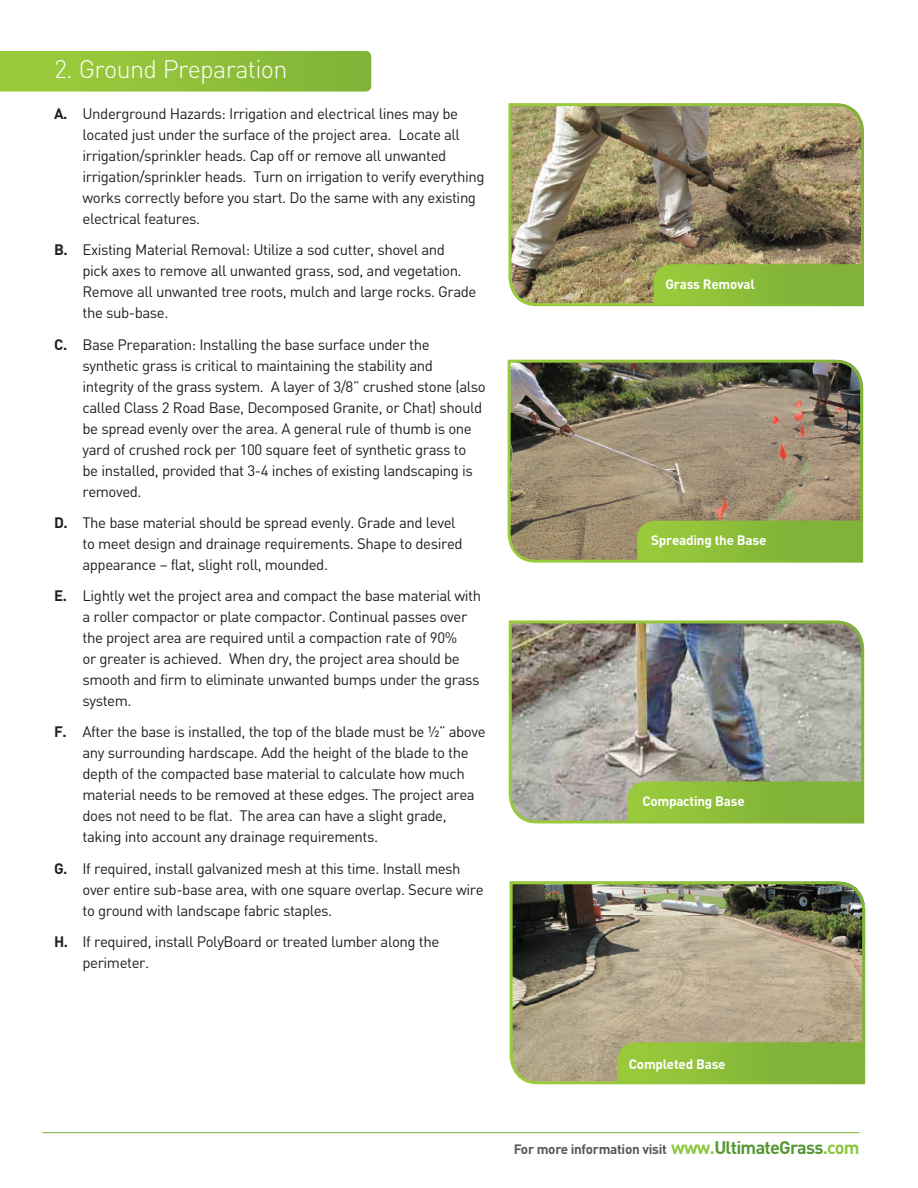
<style>
.page{position:relative;width:918px;height:1188px;background:#fff}
.page>*{position:absolute;margin:0;border:0;box-sizing:border-box;transform-origin:0 0}
.t1{font:300 25.2px "DINOT";letter-spacing:-.025em;color:#fff}
.t2{font:15px/21px "DINOT";letter-spacing:-.03em;color:#231f20}
.t3{font:700 13.5px "DINOT";letter-spacing:-.02em;color:#fff}
.t4{font:700 13.5px "DINOT";letter-spacing:-.02em;color:#57585a}
.s1{font-weight:700}
.s2{font-size:18px;color:#8bc63e}
.s3{font-size:18px;color:#569834}
</style>
<div class="page">
<img style="left:507px;top:359px;width:357px;height:204px">
<img style="left:508px;top:103px;width:356px;height:204px">
<svg style="left:0;top:51px;width:371px;height:41px;background:#90c13b"></svg>
<img style="left:508px;top:620px;width:357px;height:204px">
<img style="left:509px;top:881px;width:357px;height:204px">
<hr style="left:42px;top:1132px;width:818px;height:1px;background:#7fb237">
<h1 class="t1" style="left:54px;top:51px;width:235px">2. Ground Preparation</h1>
<p class="t2" style="left:82px;top:102px;width:404px;text-indent:-28px"><span class="s1">A.</span> Underground Hazards: Irrigation and electrical lines may be located just under the surface of the project area. Locate all irrigation/sprinkler heads. Cap off or remove all unwanted irrigation/sprinkler heads. Turn on irrigation to verify everything works correctly before you start. Do the same with any existing electrical features.</p>
<p class="t2" style="left:82px;top:239px;width:396px;text-indent:-28px"><span class="s1">B.</span> Existing Material Removal: Utilize a sod cutter, shovel and<br>pick axes to remove all unwanted grass, sod, and vegetation.<br>Remove all unwanted tree roots, mulch and large rocks. Grade the sub-base.</p>
<p class="t2" style="left:82px;top:333px;width:405px;text-indent:-28px"><span class="s1">C.</span> Base Preparation: Installing the base surface under the synthetic grass is critical to maintaining the stability and integrity of the grass system. A layer of 3/8” crushed stone (also called Class 2 Road Base, Decomposed Granite, or Chat) should be spread evenly over the area. A general rule of thumb is one yard of crushed rock per 100 square feet of synthetic grass to<br>be installed, provided that 3-4 inches of existing landscaping is removed.</p>
<p class="t2" style="left:82px;top:511px;width:382px;text-indent:-28px"><span class="s1">D.</span> The base material should be spread evenly. Grade and level to meet design and drainage requirements. Shape to desired appearance – flat, slight roll, mounded.</p>
<p class="t2" style="left:82px;top:584px;width:400px;text-indent:-28px"><span class="s1">E.</span> Lightly wet the project area and compact the base material with a roller compactor or plate compactor. Continual passes over the project area are required until a compaction rate of 90%<br>or greater is achieved. When dry, the project area should be smooth and firm to eliminate unwanted bumps under the grass system.</p>
<p class="t2" style="left:82px;top:721px;width:405px;text-indent:-28px"><span class="s1">F.</span> After the base is installed, the top of the blade must be ½” above any surrounding hardscape. Add the height of the blade to the depth of the compacted base material to calculate how much material needs to be removed at these edges. The project area does not need to be flat. The area can have a slight grade, taking into account any drainage requirements.</p>
<p class="t2" style="left:82px;top:857px;width:403px;text-indent:-28px"><span class="s1">G.</span> If required, install galvanized mesh at this time. Install mesh over entire sub-base area, with one square overlap. Secure wire to ground with landscape fabric staples.</p>
<p class="t2" style="left:82px;top:930px;width:358px;text-indent:-28px"><span class="s1">H.</span> If required, install PolyBoard or treated lumber along the perimeter.</p>
<p class="t3" style="left:666px;top:275px;width:91px">Grass Removal</p>
<p class="t3" style="left:651px;top:531px;width:117px">Spreading the Base</p>
<p class="t3" style="left:642px;top:792px;width:104px">Compacting Base</p>
<p class="t3" style="left:629px;top:1055px;width:98px">Completed Base</p>
<p class="t4" style="left:514px;top:1140px;width:347px">For more information visit <span class="s2">www.</span><span class="s3">UltimateGrass</span><span class="s2">.com</span></p>
</div>
